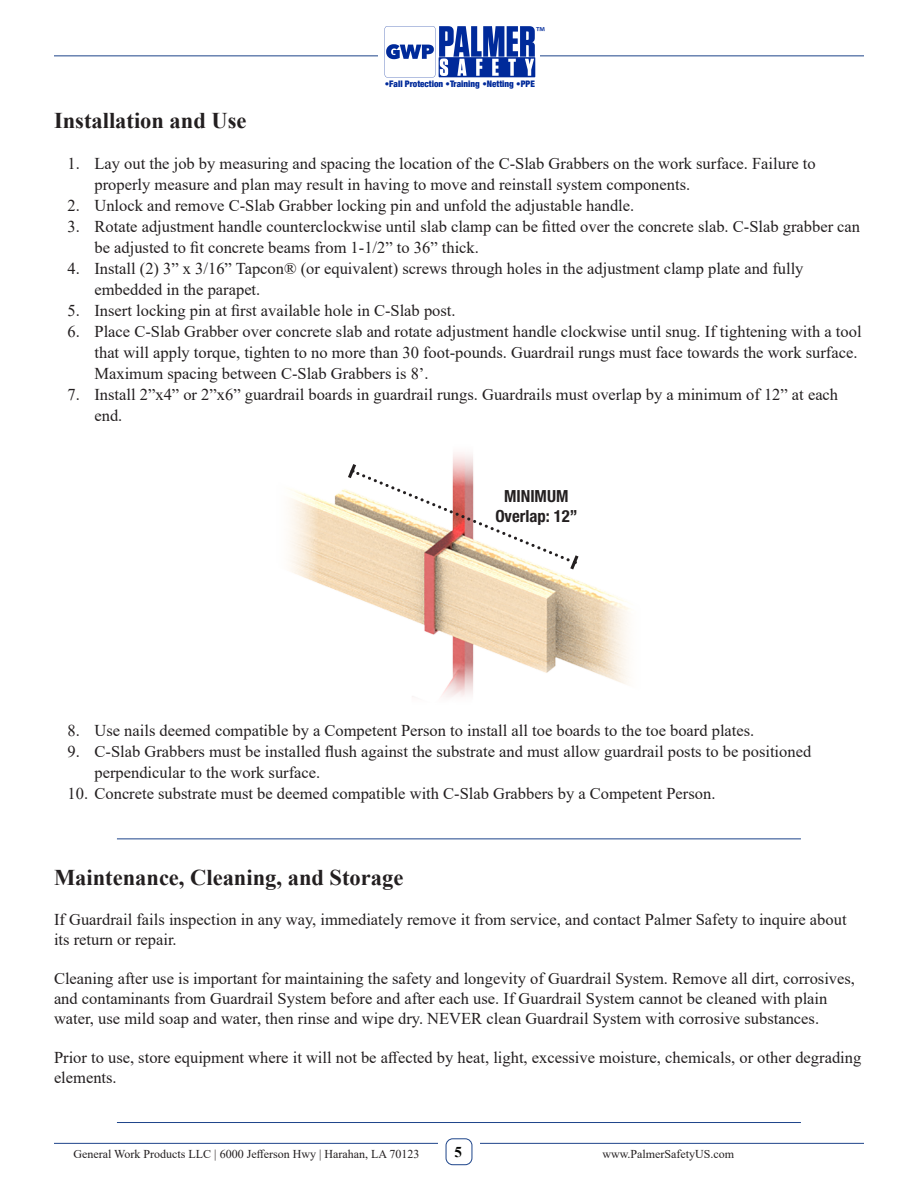
<style>
.page{position:relative;width:918px;height:1188px;background:#fff}
.page>*{position:absolute;margin:0;border:0;box-sizing:border-box;transform-origin:0 0}
.t1{font:700 22.5px "Times New Roman";color:#231f20}
.t2{font:700 condensed 16.8px/20.1px "Helvetica Neue LT Std";color:#231f20;text-align:center}
.t3{font:16.5px/21px "Times New Roman";color:#231f20}
.t4{font:700 15px "Times New Roman";color:#040503}
.t5{font:14.7px "Myriad Pro";color:#002a9a}
.t6{font:12px "Times New Roman";color:#231f20}
.t7{font:900 condensed 9px "Helvetica Neue";color:#002a9a}
</style>
<div class="page">
<div style="left:446px;top:1138px;width:26px;height:27px;border:1px solid #1d448a;border-radius:7px"></div>
<hr style="left:540px;top:55px;width:324px;height:1px;background:#1d448a">
<hr style="left:54px;top:55px;width:324px;height:1px;background:#1d448a">
<hr style="left:480px;top:1143px;width:384px;height:1px;background:#1d448a">
<hr style="left:54px;top:1143px;width:384px;height:1px;background:#1d448a">
<svg style="left:385px;top:26px;width:150px;height:52px"></svg>
<hr style="left:117px;top:838px;width:684px;height:1px;background:#1d448a">
<hr style="left:117px;top:1122px;width:684px;height:1px;background:#1d448a">
<img style="left:289px;top:453px;width:341px;height:244px">
<svg style="left:345px;top:461px;width:236px;height:112px"></svg>
<p class="t5" style="left:536px;top:23px;width:11px">™</p>
<p class="t7" style="left:385px;top:76px;width:152px">•Fall Protection •Training •Netting •PPE</p>
<p class="t1" style="left:54px;top:104px;width:194px">Installation and Use</p>
<p class="t3" style="left:94px;top:152px;width:723px;text-indent:-27px">1. Lay out the job by measuring and spacing the location of the C-Slab Grabbers on the work surface. Failure to properly measure and plan may result in having to move and reinstall system components.</p>
<p class="t3" style="left:68px;top:194px;width:568px">2. Unlock and remove C-Slab Grabber locking pin and unfold the adjustable handle.</p>
<p class="t3" style="left:94px;top:215px;width:767px;text-indent:-27px">3. Rotate adjustment handle counterclockwise until slab clamp can be fitted over the concrete slab. C-Slab grabber can be adjusted to fit concrete beams from 1-1/2” to 36” thick.</p>
<p class="t3" style="left:94px;top:257px;width:711px;text-indent:-27px">4. Install (2) 3” x 3/16” Tapcon® (or equivalent) screws through holes in the adjustment clamp plate and fully embedded in the parapet.</p>
<p class="t3" style="left:68px;top:299px;width:390px">5. Insert locking pin at first available hole in C-Slab post.</p>
<p class="t3" style="left:94px;top:320px;width:769px;text-indent:-27px">6. Place C-Slab Grabber over concrete slab and rotate adjustment handle clockwise until snug. If tightening with a tool that will apply torque, tighten to no more than 30 foot-pounds. Guardrail rungs must face towards the work surface.<br>Maximum spacing between C-Slab Grabbers is 8’.</p>
<p class="t3" style="left:94px;top:383px;width:745px;text-indent:-27px">7. Install 2”x4” or 2”x6” guardrail boards in guardrail rungs. Guardrails must overlap by a minimum of 12” at each end.</p>
<p class="t2" style="left:495px;top:486px;width:84px">MINIMUM<br>Overlap: 12”</p>
<p class="t3" style="left:68px;top:719px;width:688px">8. Use nails deemed compatible by a Competent Person to install all toe boards to the toe board plates.</p>
<p class="t3" style="left:94px;top:740px;width:718px;text-indent:-27px">9. C-Slab Grabbers must be installed flush against the substrate and must allow guardrail posts to be positioned perpendicular to the work surface.</p>
<p class="t3" style="left:68px;top:782px;width:649px">10. Concrete substrate must be deemed compatible with C-Slab Grabbers by a Competent Person.</p>
<p class="t1" style="left:54px;top:862px;width:351px">Maintenance, Cleaning, and Storage</p>
<p class="t3" style="left:54px;top:909px;width:794px;line-height:19.8px">If Guardrail fails inspection in any way, immediately remove it from service, and contact Palmer Safety to inquire about its return or repair.</p>
<p class="t3" style="left:54px;top:968px;width:803px;line-height:19.8px">Cleaning after use is important for maintaining the safety and longevity of Guardrail System. Remove all dirt, corrosives, and contaminants from Guardrail System before and after each use. If Guardrail System cannot be cleaned with plain water, use mild soap and water, then rinse and wipe dry. NEVER clean Guardrail System with corrosive substances.</p>
<p class="t3" style="left:54px;top:1048px;width:809px;line-height:19.8px">Prior to use, store equipment where it will not be affected by heat, light, excessive moisture, chemicals, or other degrading elements.</p>
<p class="t6" style="left:74px;top:1146px;width:348px">General Work Products LLC | 6000 Jefferson Hwy | Harahan, LA 70123</p>
<p class="t4" style="left:455px;top:1141px;width:9px">5</p>
<p class="t6" style="left:602px;top:1146px;width:133px">www.PalmerSafetyUS.com</p>
</div>
